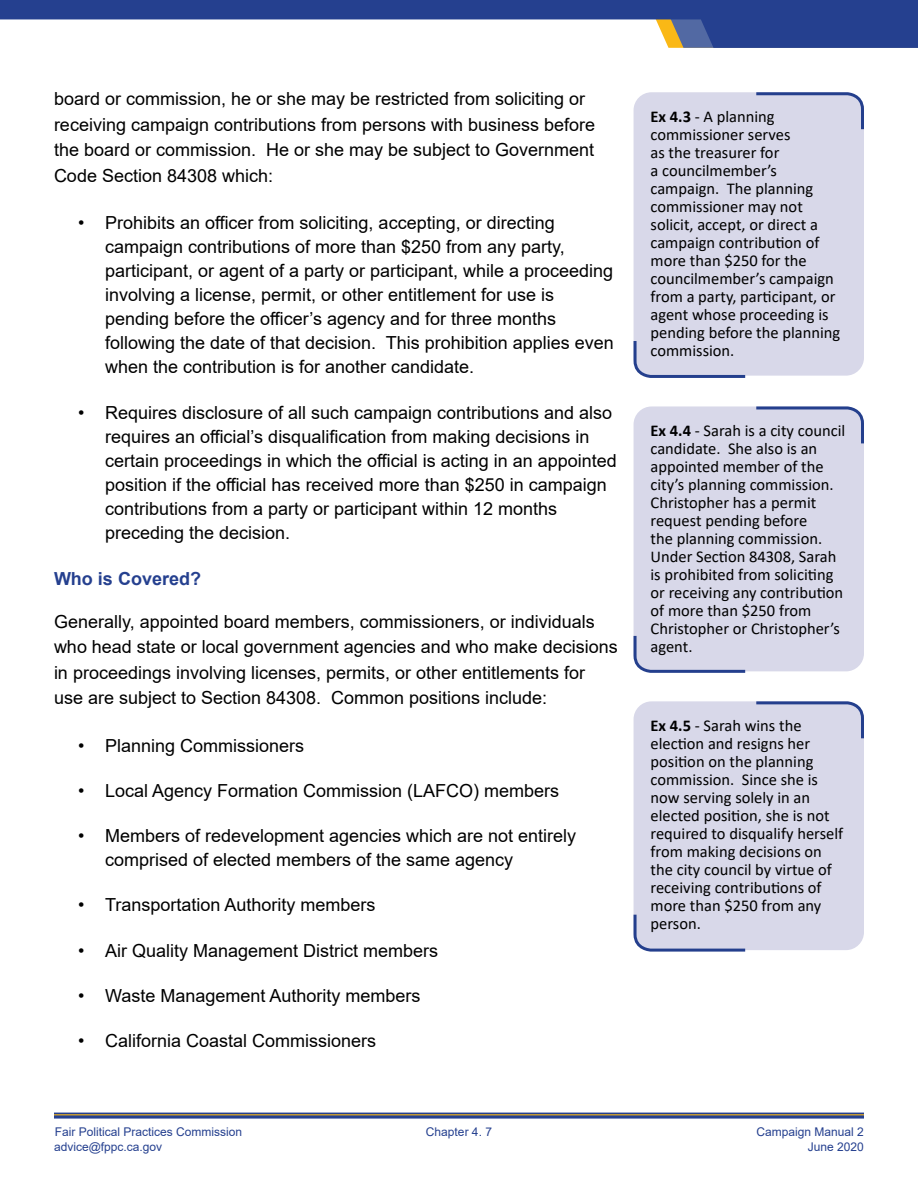
<style>
.page{position:relative;width:918px;height:1188px;background:#fff}
.page>*{position:absolute;margin:0;border:0;box-sizing:border-box;transform-origin:0 0}
.Main_Paragraph{font:18px/24px "Arial";color:#000}
.t1{font:700 18px "Arial";color:#25408f}
.Example___Quick_Tip{font:16.5px/18px "Calibri";color:#000}
.t2{font:12px/15px "Arial";color:#25408f}
.s1{font-weight:700}
</style>
<div class="page">
<svg style="left:54px;top:1113px;width:810px;height:6px;background:#47598f"></svg>
<hr style="left:54px;top:1114px;width:810px;height:1px;background:#fab816">
<svg style="left:0;top:0;width:918px;height:48px;fill:#25408f"></svg>
<div style="left:634px;top:406px;width:230px;height:265px;background:#d8d8e9;border-radius:18px"></div>
<svg style="left:633px;top:633px;width:115px;height:40px"></svg>
<svg style="left:753px;top:406px;width:111px;height:38px"></svg>
<div style="left:634px;top:92px;width:230px;height:284px;background:#d8d8e9;border-radius:18px"></div>
<svg style="left:633px;top:338px;width:115px;height:40px"></svg>
<svg style="left:756px;top:92px;width:108px;height:38px"></svg>
<div style="left:634px;top:701px;width:230px;height:249px;background:#d8d8e9;border-radius:18px"></div>
<svg style="left:633px;top:912px;width:113px;height:40px"></svg>
<svg style="left:753px;top:701px;width:111px;height:38px"></svg>
<p class="Main_Paragraph" style="left:54px;top:86px;width:543px;line-height:25.5px">board or commission, he or she may be restricted from soliciting or receiving campaign contributions from persons with business before the board or commission. He or she may be subject to Government Code Section 84308 which:</p>
<p class="Main_Paragraph" style="left:105px;top:211px;width:510px;text-indent:-27px">• Prohibits an officer from soliciting, accepting, or directing campaign contributions of more than $250 from any party, participant, or agent of a party or participant, while a proceeding involving a license, permit, or other entitlement for use is pending before the officer’s agency and for three months following the date of that decision. This prohibition applies even when the contribution is for another candidate.</p>
<p class="Main_Paragraph" style="left:105px;top:400px;width:513px;text-indent:-27px">• Requires disclosure of all such campaign contributions and also requires an official’s disqualification from making decisions in certain proceedings in which the official is acting in an appointed position if the official has received more than $250 in campaign contributions from a party or participant within 12 months preceding the decision.</p>
<h2 class="t1" style="left:54px;top:566px;width:149px">Who is Covered?</h2>
<p class="Main_Paragraph" style="left:54px;top:609px;width:565px;line-height:25.5px">Generally, appointed board members, commissioners, or individuals who head state or local government agencies and who make decisions in proceedings involving licenses, permits, or other entitlements for use are subject to Section 84308. Common positions include:</p>
<p class="Main_Paragraph" style="left:78px;top:733px;width:228px">• Planning Commissioners</p>
<p class="Main_Paragraph" style="left:78px;top:778px;width:483px">• Local Agency Formation Commission (LAFCO) members</p>
<p class="Main_Paragraph" style="left:105px;top:824px;width:473px;text-indent:-27px">• Members of redevelopment agencies which are not entirely comprised of elected members of the same agency</p>
<p class="Main_Paragraph" style="left:78px;top:893px;width:299px">• Transportation Authority members</p>
<p class="Main_Paragraph" style="left:78px;top:938px;width:362px">• Air Quality Management District members</p>
<p class="Main_Paragraph" style="left:78px;top:984px;width:344px">• Waste Management Authority members</p>
<p class="Main_Paragraph" style="left:78px;top:1029px;width:300px">• California Coastal Commissioners</p>
<p class="Example___Quick_Tip" style="left:651px;top:107px;width:191px"><span class="s1">Ex 4.3</span> - A planning commissioner serves<br>as the treasurer for<br>a councilmember’s campaign. The planning commissioner may not solicit, accept, or direct a campaign contribution of more than $250 for the councilmember’s campaign from a party, participant, or agent whose proceeding is pending before the planning commission.</p>
<p class="Example___Quick_Tip" style="left:651px;top:421px;width:196px"><span class="s1">Ex 4.4</span> - Sarah is a city council candidate. She also is an appointed member of the city’s planning commission.<br>Christopher has a permit request pending before<br>the planning commission.<br>Under Section 84308, Sarah is prohibited from soliciting or receiving any contribution of more than $250 from<br>Christopher or Christopher’s agent.</p>
<p class="Example___Quick_Tip" style="left:651px;top:716px;width:194px"><span class="s1">Ex 4.5</span> - Sarah wins the election and resigns her position on the planning commission. Since she is now serving solely in an elected position, she is not required to disqualify herself from making decisions on the city council by virtue of receiving contributions of more than $250 from any person.</p>
<p class="t2" style="left:54px;top:1124px;width:190px">Fair Political Practices Commission advice@fppc.ca.gov</p>
<p class="t2" style="left:426px;top:1124px;width:68px">Chapter 4. 7</p>
<p class="t2" style="left:757px;top:1124px;width:109px;text-align:right">Campaign Manual 2<br>June 2020</p>
</div>
